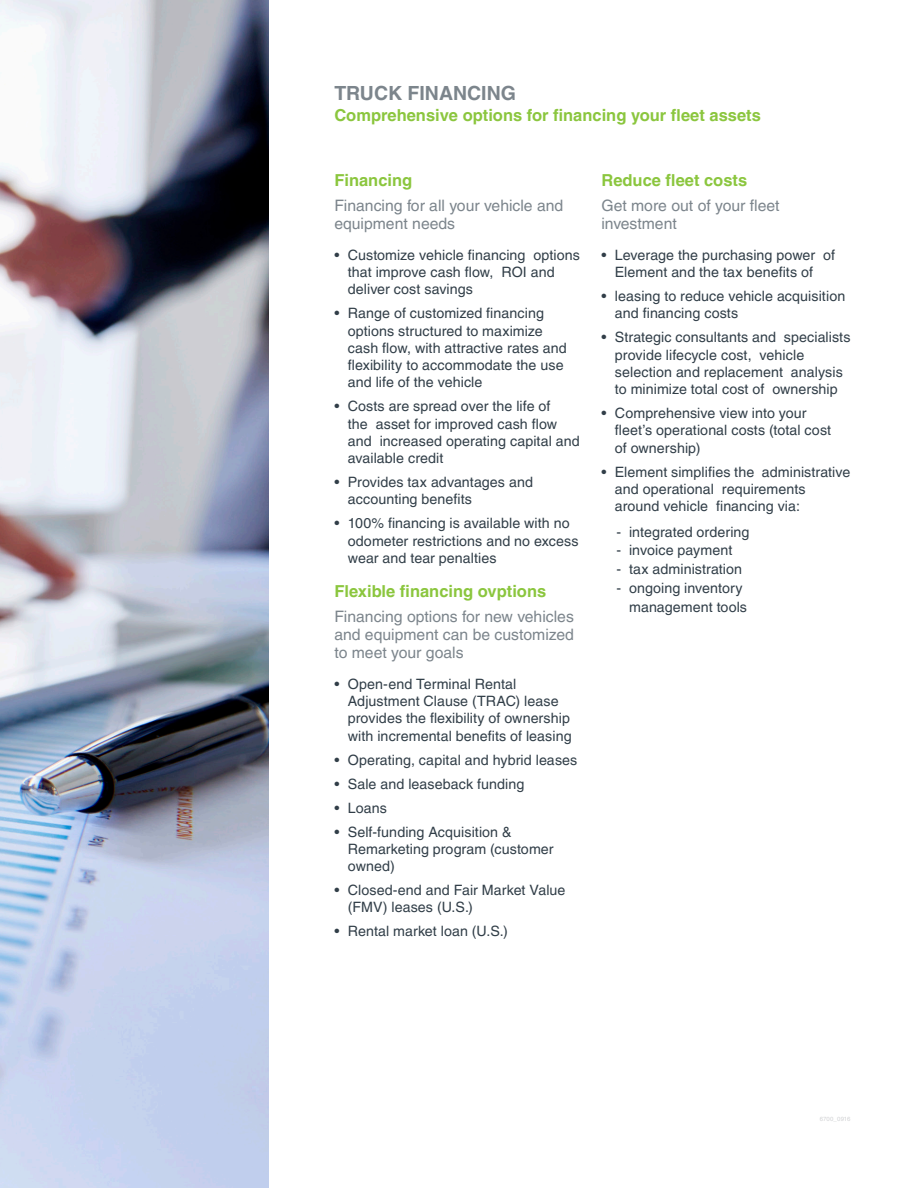
<style>
.page{position:relative;width:918px;height:1188px;background:#fff}
.page>*{position:absolute;margin:0;border:0;box-sizing:border-box;transform-origin:0 0}
.Heading_Level_1{font:700 19.5px "Helvetica LT Pro";color:#7c858c}
.Heading_Level_2{font:700 16.5px "Helvetica LT Pro";color:#8bc63e}
.Heading_Level_1-2{font:700 16.5px "Helvetica LT Pro";color:#8bc63e}
.Subhead{font:15.75px/18px "Helvetica LT Pro";color:#7c858c}
.Body_Text{font:14.25px/17.2px "Helvetica LT Pro";letter-spacing:.005em;color:#313e48}
.Job_Code{font:6px "Helvetica LT Pro";letter-spacing:.01em;color:#d1d2d4}
</style>
<div class="page">
<img style="left:0;top:0;width:268px;height:1188px">
<p class="Heading_Level_1" style="left:334px;top:82px;width:183px">TRUCK FINANCING</p>
<p class="Heading_Level_1-2" style="left:334px;top:106px;width:428px">Comprehensive options for financing your fleet assets</p>
<p class="Heading_Level_2" style="left:334px;top:170px;width:79px">Financing</p>
<p class="Subhead" style="left:334px;top:197px;width:231px">Financing for all your vehicle and equipment needs</p>
<p class="Body_Text" style="left:348px;top:246px;width:234px;text-indent:-14px">• Customize vehicle financing options that improve cash flow, ROI and deliver cost savings</p>
<p class="Body_Text" style="left:348px;top:305px;width:220px;text-indent:-14px">• Range of customized financing options structured to maximize cash flow, with attractive rates and flexibility to accommodate the use and life of the vehicle</p>
<p class="Body_Text" style="left:348px;top:398px;width:233px;text-indent:-14px">• Costs are spread over the life of<br>the asset for improved cash flow and increased operating capital and available credit</p>
<p class="Body_Text" style="left:348px;top:473px;width:187px;text-indent:-14px">• Provides tax advantages and accounting benefits</p>
<p class="Body_Text" style="left:348px;top:515px;width:232px;text-indent:-14px">• 100% financing is available with no odometer restrictions and no excess wear and tear penalties</p>
<p class="Heading_Level_2" style="left:334px;top:581px;width:213px">Flexible financing ovptions</p>
<p class="Subhead" style="left:334px;top:607px;width:241px;text-align:justify">Financing options for new vehicles and equipment can be customized to meet your goals</p>
<p class="Body_Text" style="left:348px;top:675px;width:225px;text-indent:-14px">• Open-end Terminal Rental Adjustment Clause (TRAC) lease provides the flexibility of ownership with incremental benefits of leasing</p>
<p class="Body_Text" style="left:334px;top:751px;width:245px">• Operating, capital and hybrid leases</p>
<p class="Body_Text" style="left:334px;top:775px;width:192px">• Sale and leaseback funding</p>
<p class="Body_Text" style="left:334px;top:799px;width:54px">• Loans</p>
<p class="Body_Text" style="left:348px;top:823px;width:207px;text-indent:-14px">• Self-funding Acquisition &amp;<br>Remarketing program (customer owned)</p>
<p class="Body_Text" style="left:348px;top:881px;width:219px;text-indent:-14px">• Closed-end and Fair Market Value (FMV) leases (U.S.)</p>
<p class="Body_Text" style="left:334px;top:923px;width:175px">• Rental market loan (U.S.)</p>
<p class="Heading_Level_2" style="left:601px;top:170px;width:147px">Reduce fleet costs</p>
<p class="Subhead" style="left:601px;top:197px;width:180px">Get more out of your fleet investment</p>
<p class="Body_Text" style="left:601px;top:246px;width:235px;text-align:center">• Leverage the purchasing power of<br>Element and the tax benefits of</p>
<p class="Body_Text" style="left:615px;top:287px;width:232px;text-indent:-14px">• leasing to reduce vehicle acquisition and financing costs</p>
<p class="Body_Text" style="left:615px;top:329px;width:237px;text-indent:-14px">• Strategic consultants and specialists provide lifecycle cost, vehicle selection and replacement analysis to minimize total cost of ownership</p>
<p class="Body_Text" style="left:615px;top:404px;width:218px;text-indent:-14px">• Comprehensive view into your fleet’s operational costs (total cost of ownership)</p>
<p class="Body_Text" style="left:615px;top:463px;width:237px;text-indent:-14px">• Element simplifies the administrative and operational requirements around vehicle financing via:</p>
<p class="Body_Text" style="left:616px;top:523px;width:135px">- integrated ordering</p>
<p class="Body_Text" style="left:616px;top:542px;width:117px">- invoice payment</p>
<p class="Body_Text" style="left:616px;top:560px;width:127px">- tax administration</p>
<p class="Body_Text" style="left:629px;top:578px;width:119px;line-height:18.8px;text-indent:-13px">- ongoing inventory management tools</p>
<p class="Job_Code" style="left:820px;top:1115px;width:32px">6700_0916</p>
</div>
